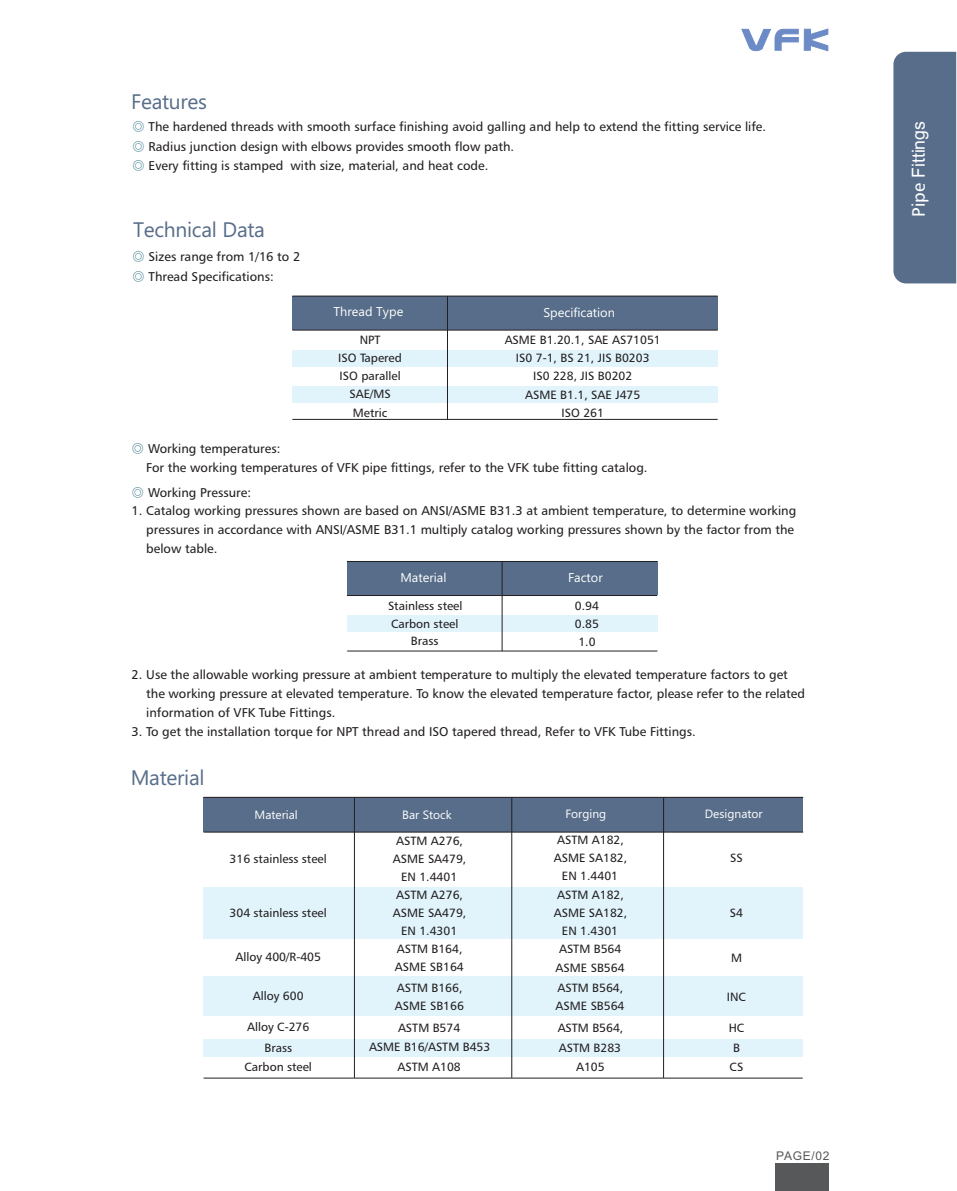
<style>
.page{position:relative;width:957px;height:1191px;background:#fff}
.page>*{position:absolute;margin:0;border:0;box-sizing:border-box;transform-origin:0 0}
.t1{font:21px "Ebrima";letter-spacing:-.015em;color:#576d89}
.t2{font:18px "Arial";color:#fff}
.t3{font:12.75px/19.2px "Humanist 777 BT Roman B";color:#231f20}
.t4{font:12.75px "Ebrima";color:#fff}
.t5{font:12px/18.1px "Humanist 777 BT Roman B";color:#231f20;text-align:center}
.t6{font:12px "Ebrima";color:#fff}
.t7{font:12px "Arial";letter-spacing:.055em;color:#57585a}
.s1{font-family:"Gulim";color:#0b5a73}
.s2{font-family:"Humanist 777 BT Roman B"}
</style>
<div class="page">
<div style="left:203px;top:1039px;width:600px;height:17px;background:#e1f4fc"></div>
<div style="left:203px;top:976px;width:600px;height:40px;background:#e1f4fc"></div>
<div style="left:292px;top:296px;width:425px;height:34px;background:#576d89"></div>
<div style="left:203px;top:797px;width:600px;height:35px;background:#576d89"></div>
<hr style="left:292px;top:330px;width:425px;height:1px;background:#231f20">
<div style="left:203px;top:887px;width:600px;height:51px;background:#e1f4fc"></div>
<div style="left:292px;top:386px;width:425px;height:17px;background:#e1f4fc"></div>
<div style="left:292px;top:350px;width:425px;height:17px;background:#e1f4fc"></div>
<hr style="left:203px;top:831px;width:600px;height:1px;background:#231f20">
<hr style="left:292px;top:419px;width:425px;height:1px;background:#231f20">
<hr style="left:203px;top:1077px;width:599px;height:1px;background:#231f20">
<hr style="left:447px;top:296px;width:1px;height:123px;background:#231f20">
<hr style="left:354px;top:797px;width:1px;height:281px;background:#231f20">
<hr style="left:511px;top:797px;width:1px;height:281px;background:#231f20">
<hr style="left:663px;top:797px;width:1px;height:281px;background:#231f20">
<div style="left:347px;top:561px;width:310px;height:34px;background:#576d89"></div>
<hr style="left:347px;top:595px;width:310px;height:1px;background:#231f20">
<div style="left:347px;top:615px;width:310px;height:17px;background:#e1f4fc"></div>
<hr style="left:502px;top:561px;width:1px;height:90px;background:#231f20">
<hr style="left:347px;top:650px;width:310px;height:1px;background:#231f20">
<hr style="left:292px;top:296px;width:425px;height:1px;background:#231f20">
<hr style="left:347px;top:561px;width:310px;height:1px;background:#231f20">
<hr style="left:203px;top:797px;width:600px;height:1px;background:#231f20">
<svg style="left:741px;top:28px;width:87px;height:24px"></svg>
<div style="left:775px;top:1163px;width:53px;height:28px;background:#57585a"></div>
<div style="left:893px;top:52px;width:63px;height:231px;background:#576d89"></div>
<h1 class="t1" style="left:131px;top:93px;width:78px">Features</h1>
<p class="t3" style="left:132px;top:119px;width:635px"><span class="s1">◎</span> The hardened threads with smooth surface finishing avoid galling and help to extend the fitting service life.</p>
<p class="t3" style="left:132px;top:138px;width:384px"><span class="s1">◎</span> Radius junction design with elbows provides smooth flow path. <span class="s1">◎</span> Every fitting is stamped with size, material, and heat code.</p>
<h1 class="t1" style="left:133px;top:221px;width:133px">Technical Data</h1>
<p class="t3" style="left:132px;top:248px;width:170px"><span class="s1">◎</span> Sizes range from 1/16 to 2 <span class="s1">◎</span> Thread Specifications:</p>
<p class="t3" style="left:132px;top:440px;width:150px"><span class="s1">◎</span> Working temperatures:</p>
<p class="t4" style="left:334px;top:307px;width:71px">Thread Type</p>
<p class="t5" style="left:338px;top:332px;width:65px">NPT<br>ISO Tapered<br>ISO parallel<br>SAE/MS<br>Metric</p>
<p class="t4" style="left:543px;top:307px;width:73px">Specification</p>
<p class="t5" style="left:505px;top:332px;width:158px">ASME B1.20.1, SAE AS71051<br>IS0 7-1, BS 21, JIS B0203<br>IS0 228, JIS B0202<br>ASME B1.1, SAE J475<br>ISO 261</p>
<p class="t3" style="left:146px;top:459px;width:503px">For the working temperatures of VFK pipe fittings, refer to the VFK tube fitting catalog.</p>
<p class="t3" style="left:132px;top:483px;width:121px"><span class="s1">◎</span> Working Pressure:</p>
<p class="t3" style="left:146px;top:501px;width:651px;text-indent:-15px">1. Catalog working pressures shown are based on ANSI/ASME B31.3 at ambient temperature, to determine working pressures in accordance with ANSI/ASME B31.1 multiply catalog working pressures shown by the factor from the below table.</p>
<p class="t4" style="left:400px;top:572px;width:48px">Material</p>
<p class="t5" style="left:388px;top:597px;width:76px">Stainless steel</p>
<p class="t5" style="left:391px;top:615px;width:69px">Carbon steel</p>
<p class="t4" style="left:568px;top:572px;width:36px">Factor</p>
<p class="t5" style="left:575px;top:597px;width:26px;text-align:left">0.94<br>0.85</p>
<p class="t5" style="left:411px;top:632px;width:29px">Brass</p>
<p class="t5" style="left:578px;top:633px;width:19px">1.0</p>
<p class="t3" style="left:146px;top:666px;width:660px;text-indent:-15px">2. Use the allowable working pressure at ambient temperature to multiply the elevated temperature factors to get the working pressure at elevated temperature. To know the elevated temperature factor, please refer to the related information of VFK Tube Fittings.</p>
<p class="t3" style="left:132px;top:723px;width:566px">3. To get the installation torque for NPT thread and ISO tapered thread, Refer to VFK Tube Fittings.</p>
<h1 class="t1" style="left:131px;top:769px;width:75px">Material</h1>
<p class="t6" style="left:254px;top:810px;width:45px">Material</p>
<p class="t5" style="left:230px;top:850px;width:99px">316 stainless steel</p>
<p class="t5" style="left:230px;top:904px;width:99px">304 stainless steel</p>
<p class="t5" style="left:235px;top:949px;width:87px">Alloy 400/R-405</p>
<p class="t5" style="left:253px;top:987px;width:52px">Alloy 600</p>
<p class="t5" style="left:245px;top:1018px;width:69px;line-height:20px">Alloy C-276<br>Brass<br>Carbon steel</p>
<p class="t6" style="left:402px;top:810px;width:51px">Bar Stock</p>
<p class="t5" style="left:393px;top:832px;width:75px">ASTM A276,<br>ASME SA479,<br>EN 1.4401</p>
<p class="t5" style="left:393px;top:886px;width:75px">ASTM A276,<br>ASME SA479,<br>EN 1.4301</p>
<p class="t5" style="left:395px;top:941px;width:70px;text-align:left">ASTM B164,<br>ASME SB164</p>
<p class="t5" style="left:395px;top:979px;width:70px;text-align:left">ASTM B166,<br>ASME SB166</p>
<p class="t5" style="left:369px;top:1019px;width:123px;line-height:19.4px">ASTM B574<br>ASME B16/ASTM B453<br>ASTM A108</p>
<p class="t6" style="left:565px;top:809px;width:42px">Forging</p>
<p class="t5" style="left:554px;top:831px;width:75px">ASTM A182,<br>ASME SA182,<br>EN 1.4401<br>ASTM A182,<br>ASME SA182,<br>EN 1.4301</p>
<p class="t5" style="left:555px;top:940px;width:70px;line-height:18.6px;text-align:left">ASTM B564<br>ASME SB564</p>
<p class="t5" style="left:555px;top:979px;width:70px;text-align:left">ASTM B564,<br>ASME SB564</p>
<p class="t5" style="left:557px;top:1018px;width:67px;line-height:20.1px;text-align:left">ASTM B564,<br>ASTM B283</p>
<p class="t5" style="left:576px;top:1058px;width:30px">A105</p>
<p class="t6" style="left:705px;top:809px;width:59px">Designator</p>
<p class="t5" style="left:730px;top:850px;width:14px">SS</p>
<p class="t5" style="left:730px;top:904px;width:15px">S4</p>
<p class="t5" style="left:731px;top:950px;width:12px">M</p>
<p class="t5" style="left:727px;top:988px;width:21px">INC</p>
<p class="t5" style="left:728px;top:1019px;width:17px;line-height:19.4px;text-align:left">HC<br>B<br>CS</p>
<p class="t7" style="left:776px;top:1151px;width:55px">PAGE/02</p>
<h2 class="t2" style="left:912px;top:216px;width:104px;rotate:-90deg"><span class="s2">Weld</span> Fi tings</h2>
<h2 class="t2" style="left:912px;top:216px;width:97px;rotate:-90deg"><span class="s2">Pipe</span> Fittings</h2>
</div>
